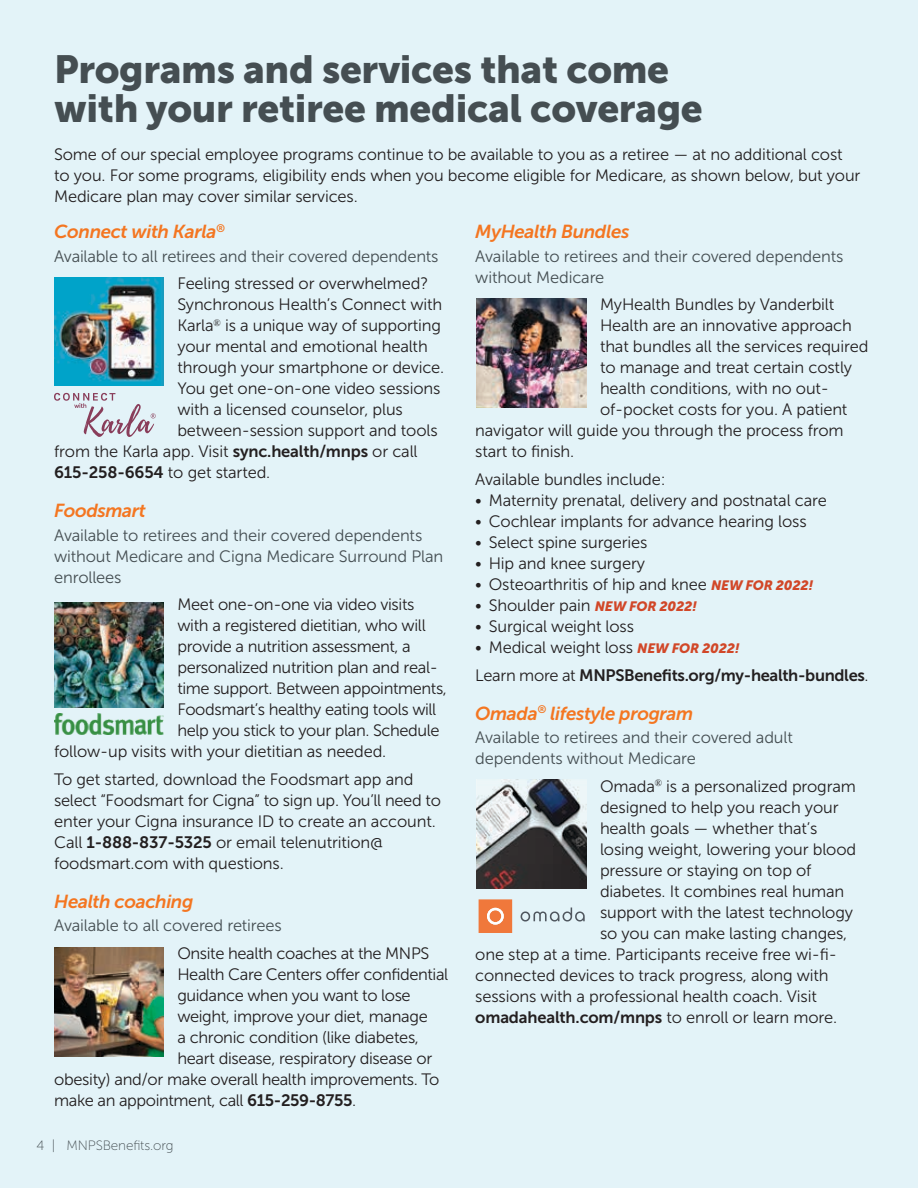
<style>
.page{position:relative;width:918px;height:1188px;background:#e3f3f8}
.page>*{position:absolute;margin:0;border:0;box-sizing:border-box;transform-origin:0 0}
.t1{font:39px/39px "Museo Sans 900";letter-spacing:-.01em;color:#454e52}
.t2{font:italic 18.75px "Museo Sans 700";letter-spacing:-.02em;color:#f47621}
.t3{font:16.5px/21px "Museo Sans 300";letter-spacing:-.01em;color:#231f20}
.t4{font:16.5px/21px "Museo Sans 300";letter-spacing:-.01em;color:#454e52}
.t5{font:16.5px "Museo Sans 700";letter-spacing:-.02em;color:#231f20}
.t6{font:13.5px "Museo Sans 100";letter-spacing:-.01em;color:#454e52}
.s1{font-family:"Museo Sans 700"}
.s2{font-family:"Museo Sans 900";font-style:italic;font-size:13.5px;color:#d14728}
.s3{font-family:"Museo Sans 300"}
</style>
<div class="page">
<img style="left:477px;top:299px;width:110px;height:108px">
<img style="left:54px;top:948px;width:110px;height:108px">
<img style="left:477px;top:780px;width:110px;height:108px">
<svg style="left:521px;top:908px;width:64px;height:14px"></svg>
<svg style="left:479px;top:899px;width:33px;height:34px"></svg>
<img style="left:55px;top:277px;width:108px;height:108px">
<svg style="left:54px;top:393px;width:102px;height:44px"></svg>
<img style="left:54px;top:602px;width:110px;height:105px">
<img style="left:54px;top:713px;width:110px;height:21px">
<h1 class="t1" style="left:54px;top:50px;width:650px">Programs and services that come with your retiree medical coverage</h1>
<p class="t3" style="left:54px;top:144px;width:808px">Some of our special employee programs continue to be available to you as a retiree — at no additional cost to you. For some programs, eligibility ends when you become eligible for Medicare, as shown below, but your<br>Medicare plan may cover similar services.</p>
<p class="t2" style="left:54px;top:221px;width:172px">Connect with Karla<sup>®</sup></p>
<p class="t4" style="left:54px;top:246px;width:386px">Available to all retirees and their covered dependents</p>
<p class="t3" style="left:177px;top:273px;width:252px">Feeling stressed or overwhelmed?</p>
<p class="t3" style="left:177px;top:294px;width:266px">Synchronous Health’s Connect with</p>
<p class="t3" style="left:177px;top:315px;width:265px">Karla<sup>®</sup> is a unique way of supporting</p>
<p class="t3" style="left:177px;top:336px;width:252px">your mental and emotional health</p>
<p class="t3" style="left:177px;top:357px;width:268px">through your smartphone or device.</p>
<p class="t3" style="left:177px;top:378px;width:264px">You get one-on-one video sessions</p>
<p class="t3" style="left:177px;top:399px;width:227px">with a licensed counselor, plus</p>
<p class="t3" style="left:177px;top:420px;width:262px">between-session support and tools</p>
<p class="t3" style="left:54px;top:441px;width:365px">from the Karla app. Visit <span class="s1">sync.health/mnps</span> or call</p>
<p class="t3" style="left:54px;top:462px;width:218px"><span class="s1">615-258-6654</span> to get started.</p>
<p class="t2" style="left:54px;top:500px;width:93px">Foodsmart</p>
<p class="t4" style="left:54px;top:525px;width:391px">Available to retirees and their covered dependents without Medicare and Cigna Medicare Surround Plan enrollees</p>
<p class="t3" style="left:177px;top:594px;width:239px">Meet one-on-one via video visits</p>
<p class="t3" style="left:177px;top:615px;width:250px">with a registered dietitian, who will</p>
<p class="t3" style="left:177px;top:636px;width:235px">provide a nutrition assessment, a</p>
<p class="t3" style="left:177px;top:657px;width:262px">personalized nutrition plan and real-</p>
<p class="t3" style="left:177px;top:678px;width:271px">time support. Between appointments,</p>
<p class="t3" style="left:177px;top:699px;width:260px">Foodsmart’s healthy eating tools will</p>
<p class="t3" style="left:177px;top:720px;width:264px">help you stick to your plan. Schedule</p>
<p class="t3" style="left:54px;top:741px;width:334px">follow-up visits with your dietitian as needed.</p>
<p class="t3" style="left:54px;top:769px;width:388px">To get started, download the Foodsmart app and select “Foodsmart for Cigna” to sign up. You’ll need to enter your Cigna insurance ID to create an account.<br>Call <span class="s1">1-888-837-5325</span> or email telenutrition@ foodsmart.com with questions.</p>
<p class="t2" style="left:54px;top:891px;width:141px">Health coaching</p>
<p class="t4" style="left:54px;top:915px;width:229px">Available to all covered retirees</p>
<p class="t3" style="left:177px;top:943px;width:253px">Onsite health coaches at the MNPS</p>
<p class="t3" style="left:177px;top:964px;width:272px">Health Care Centers offer confidential</p>
<p class="t3" style="left:177px;top:985px;width:235px">guidance when you want to lose</p>
<p class="t3" style="left:177px;top:1006px;width:252px">weight, improve your diet, manage</p>
<p class="t3" style="left:177px;top:1027px;width:243px">a chronic condition (like diabetes,</p>
<p class="t3" style="left:177px;top:1048px;width:256px">heart disease, respiratory disease or</p>
<p class="t3" style="left:54px;top:1069px;width:387px">obesity) and/or make overall health improvements. To</p>
<p class="t3" style="left:54px;top:1090px;width:303px">make an appointment, call <span class="s1">615-259-8755</span>.</p>
<p class="t2" style="left:475px;top:221px;width:156px">MyHealth Bundles</p>
<p class="t4" style="left:475px;top:246px;width:370px">Available to retirees and their covered dependents without Medicare</p>
<p class="t3" style="left:600px;top:294px;width:236px">MyHealth Bundles by Vanderbilt</p>
<p class="t3" style="left:600px;top:315px;width:253px">Health are an innovative approach</p>
<p class="t3" style="left:600px;top:336px;width:270px">that bundles all the services required</p>
<p class="t3" style="left:600px;top:357px;width:254px">to manage and treat certain costly</p>
<p class="t3" style="left:600px;top:378px;width:231px">health conditions, with no out-</p>
<p class="t3" style="left:600px;top:399px;width:249px">of-pocket costs for you. A patient</p>
<p class="t3" style="left:475px;top:420px;width:370px">navigator will guide you through the process from</p>
<p class="t3" style="left:475px;top:441px;width:101px">start to finish.</p>
<p class="t3" style="left:475px;top:469px;width:192px">Available bundles include:</p>
<p class="t3" style="left:475px;top:490px;width:353px">• Maternity prenatal, delivery and postnatal care</p>
<p class="t3" style="left:475px;top:511px;width:333px">• Cochlear implants for advance hearing loss</p>
<p class="t3" style="left:475px;top:532px;width:174px">• Select spine surgeries</p>
<p class="t3" style="left:475px;top:553px;width:171px">• Hip and knee surgery</p>
<p class="t3" style="left:475px;top:574px;width:340px">• Osteoarthritis of hip and knee <span class="s2">NEW FOR 2022!</span></p>
<p class="t3" style="left:475px;top:595px;width:223px">• Shoulder pain <span class="s2">NEW FOR 2022!</span></p>
<p class="t3" style="left:475px;top:616px;width:160px">• Surgical weight loss</p>
<p class="t3" style="left:475px;top:637px;width:266px">• Medical weight loss <span class="s2">NEW FOR 2022!</span></p>
<p class="t5" style="left:475px;top:666px;width:395px"><span class="s3">Learn more at</span> MNPSBenefits.org/my-health-bundles<span class="s3">.</span></p>
<p class="t2" style="left:475px;top:703px;width:220px">Omada<sup>®</sup> lifestyle program</p>
<p class="t4" style="left:475px;top:727px;width:319px">Available to retirees and their covered adult dependents without Medicare</p>
<p class="t3" style="left:600px;top:776px;width:257px">Omada<sup>®</sup> is a personalized program</p>
<p class="t3" style="left:600px;top:797px;width:240px">designed to help you reach your</p>
<p class="t3" style="left:600px;top:818px;width:219px">health goals — whether that’s</p>
<p class="t3" style="left:600px;top:839px;width:258px">losing weight, lowering your blood</p>
<p class="t3" style="left:600px;top:860px;width:213px">pressure or staying on top of</p>
<p class="t3" style="left:600px;top:881px;width:246px">diabetes. It combines real human</p>
<p class="t3" style="left:600px;top:902px;width:255px">support with the latest technology</p>
<p class="t3" style="left:600px;top:923px;width:249px">so you can make lasting changes,</p>
<p class="t3" style="left:475px;top:944px;width:363px">one step at a time. Participants receive free wi-fi-</p>
<p class="t3" style="left:475px;top:965px;width:355px">connected devices to track progress, along with</p>
<p class="t3" style="left:475px;top:986px;width:343px">sessions with a professional health coach. Visit</p>
<p class="t5" style="left:475px;top:1008px;width:363px">omadahealth.com/mnps <span class="s3">to enroll or learn more.</span></p>
<p class="t6" style="left:37px;top:1138px;width:139px">4 | MNPSBenefits.org</p>
</div>
